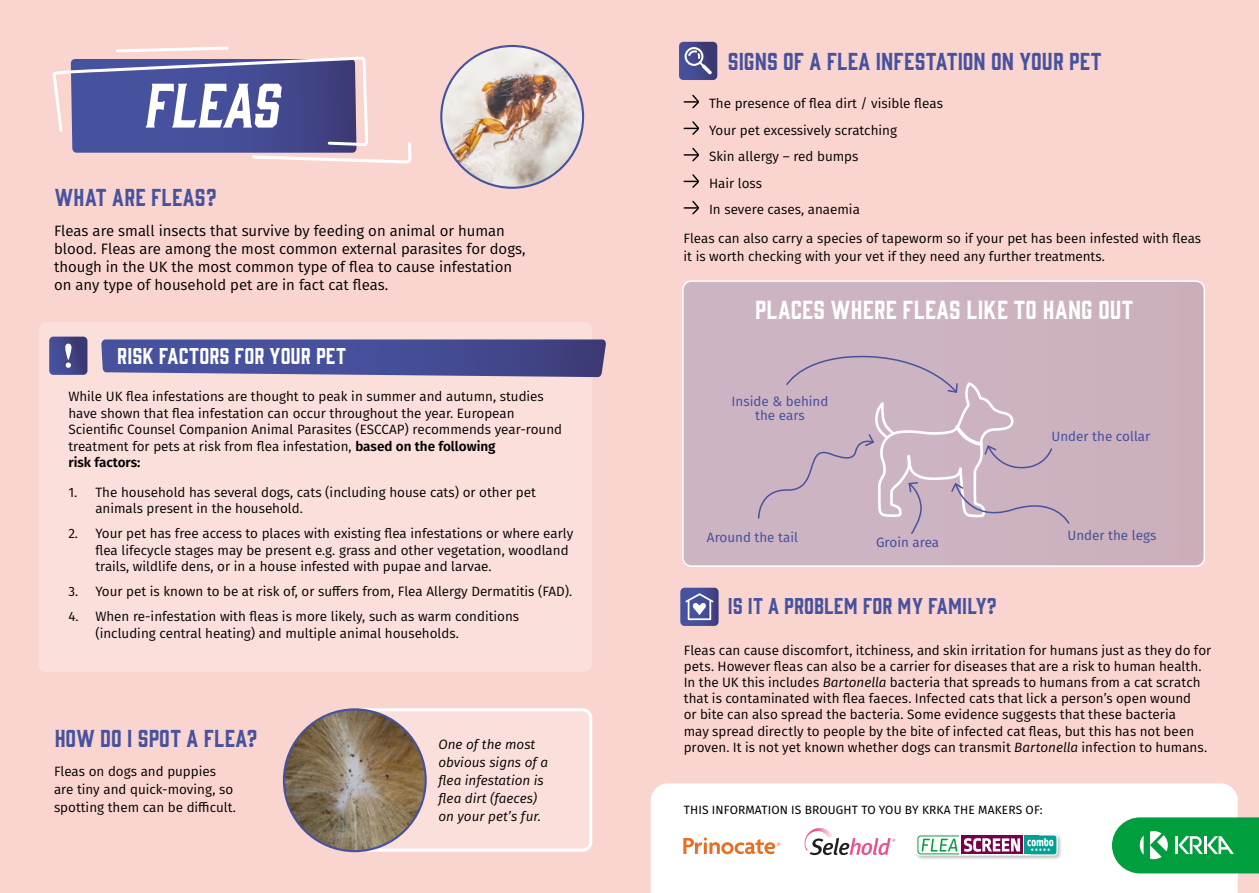
<style>
.page{position:relative;width:1259px;height:893px;background:#fad5cf}
.page>*{position:absolute;margin:0;border:0;box-sizing:border-box;transform-origin:0 0}
.t1{font:italic 57.75px "Gin";color:#fff}
.t2{font:24px "Gin";letter-spacing:.01em;color:#fff}
.t3{font:22.5px "Gin";letter-spacing:.01em;color:#47529f}
.t4{font:21px "Gin";letter-spacing:.005em;color:#47529f}
.t5{font:21px "Gin";letter-spacing:.005em;color:#fff}
.t6{font:15px/18px "Fira Sans";color:#000}
.t7{font:13.5px/16.5px "Fira Sans";color:#000}
.t8{font:italic 13.5px/18px "Fira Sans";color:#000}
.t9{font:13.5px/13.5px "Fira Sans";color:#47529f;text-align:center}
.t10{font:12px "Fira Sans";letter-spacing:.01em;color:#000}
.s1{font-weight:600}
.s2{font-style:italic}
</style>
<div class="page">
<div style="left:651px;top:783px;width:586px;height:110px;background:#fff"></div>
<svg style="left:52px;top:46px;width:360px;height:116px"></svg>
<svg style="left:684px;top:94px;width:15px;height:15px"></svg>
<svg style="left:684px;top:121px;width:15px;height:14px"></svg>
<svg style="left:684px;top:147px;width:15px;height:15px"></svg>
<svg style="left:684px;top:174px;width:15px;height:14px"></svg>
<svg style="left:684px;top:200px;width:15px;height:15px"></svg>
<div style="left:38px;top:322px;width:554px;height:350px;background:#fbdfda;border-radius:9px"></div>
<svg style="left:101px;top:339px;width:505px;height:38px;background:#525799"></svg>
<svg style="left:49px;top:337px;width:38px;height:38px"></svg>
<div style="left:683px;top:281px;width:521px;height:285px;background:#cdb3c1;border-radius:9px"></div>
<svg style="left:757px;top:355px;width:313px;height:179px"></svg>
<div style="left:682px;top:280px;width:523px;height:287px;border:2px solid #fff;border-radius:9px"></div>
<div style="left:353px;top:708px;width:239px;height:144px;background:#fbdfda;border-radius:9px"></div>
<div style="left:351px;top:708px;width:241px;height:143px;border:3px solid #fff;border-radius:9px"></div>
<img style="left:284px;top:709px;width:142px;height:142px;border-radius:71px">
<img style="left:441px;top:46px;width:142px;height:142px;border-radius:71px">
<svg style="left:680px;top:588px;width:38px;height:38px"></svg>
<svg style="left:683px;top:837px;width:97px;height:17px;background:#f5c9ad"></svg>
<svg style="left:804px;top:828px;width:91px;height:27px;background:#e4ced7"></svg>
<svg style="left:679px;top:42px;width:38px;height:38px"></svg>
<img style="left:913px;top:831px;width:150px;height:30px">
<div style="left:916px;top:834px;width:141px;height:22px;border:2px solid #fff;border-radius:2px"></div>
<div style="left:1029px;top:835px;width:27px;height:19px;background:#00a092;border-radius:2px"></div>
<svg style="left:1020px;top:835px;width:2px;height:19px"></svg>
<div style="left:1024px;top:835px;width:15px;height:19px;background:#00a092"></div>
<svg style="left:1027px;top:838px;width:26px;height:13px"></svg>
<svg style="left:917px;top:835px;width:103px;height:19px;background:#b099a7"></svg>
<hr style="left:959px;top:835px;width:2px;height:20px;background:#fff">
<svg style="left:1112px;top:817px;width:147px;height:56px;background:#23ab58"></svg>
<h1 class="t1" style="left:143px;top:65px;width:137px">FLEAS</h1>
<h3 class="t3" style="left:55px;top:181px;width:163px">WHAT ARE FLEAS?</h3>
<p class="t6" style="left:54px;top:222px;width:473px">Fleas are small insects that survive by feeding on animal or human blood. Fleas are among the most common external parasites for dogs, though in the UK the most common type of flea to cause infestation on any type of household pet are in fact cat fleas.</p>
<h3 class="t5" style="left:117px;top:341px;width:231px">RISK FACTORS FOR YOUR PET</h3>
<p class="t7" style="left:68px;top:388px;width:495px">While UK flea infestations are thought to peak in summer and autumn, studies have shown that flea infestation can occur throughout the year. European Scientific Counsel Companion Animal Parasites (ESCCAP) recommends year-round treatment for pets at risk from flea infestation, <span class="s1">based on the following<br>risk factors:</span></p>
<p class="t7" style="left:95px;top:483px;width:442px;text-indent:-27px">1. The household has several dogs, cats (including house cats) or other pet animals present in the household.</p>
<p class="t7" style="left:95px;top:525px;width:479px;text-indent:-27px">2. Your pet has free access to places with existing flea infestations or where early flea lifecycle stages may be present e.g. grass and other vegetation, woodland trails, wildlife dens, or in a house infested with pupae and larvae.</p>
<p class="t7" style="left:68px;top:583px;width:505px">3. Your pet is known to be at risk of, or suffers from, Flea Allergy Dermatitis (FAD).</p>
<p class="t7" style="left:95px;top:608px;width:425px;text-indent:-27px">4. When re-infestation with fleas is more likely, such as warm conditions (including central heating) and multiple animal households.</p>
<h3 class="t3" style="left:55px;top:723px;width:204px">HOW DO I SPOT A FLEA?</h3>
<p class="t7" style="left:54px;top:762px;width:183px;line-height:18px">Fleas on dogs and puppies are tiny and quick-moving, so spotting them can be difficult.</p>
<p class="t8" style="left:438px;top:735px;width:111px">One of the most obvious signs of a flea infestation is flea dirt (faeces) on your pet’s fur.</p>
<h3 class="t3" style="left:728px;top:45px;width:375px">SIGNS OF A FLEA INFESTATION ON YOUR PET</h3>
<p class="t7" style="left:709px;top:90px;width:235px;line-height:26.5px">The presence of flea dirt / visible fleas<br>Your pet excessively scratching<br>Skin allergy – red bumps<br>Hair loss<br>In severe cases, anaemia</p>
<p class="t7" style="left:683px;top:229px;width:519px;line-height:18px">Fleas can also carry a species of tapeworm so if your pet has been infested with fleas it is worth checking with your vet if they need any further treatments.</p>
<h2 class="t2" style="left:755px;top:293px;width:379px">PLACES WHERE FLEAS LIKE TO HANG OUT</h2>
<p class="t9" style="left:731px;top:394px;width:98px">Inside &amp; behind the ears</p>
<p class="t9" style="left:1051px;top:429px;width:100px">Under the collar</p>
<p class="t9" style="left:707px;top:530px;width:93px">Around the tail</p>
<p class="t9" style="left:876px;top:535px;width:65px">Groin area</p>
<p class="t9" style="left:1067px;top:528px;width:90px">Under the legs</p>
<h3 class="t4" style="left:728px;top:591px;width:270px">IS IT A PROBLEM FOR MY FAMILY?</h3>
<p class="t7" style="left:684px;top:641px;width:529px">Fleas can cause discomfort, itchiness, and skin irritation for humans just as they do for pets. However fleas can also be a carrier for diseases that are a risk to human health.<br>In the UK this includes <span class="s2">Bartonella</span> bacteria that spreads to humans from a cat scratch that is contaminated with flea faeces. Infected cats that lick a person’s open wound<br>or bite can also spread the bacteria. Some evidence suggests that these bacteria<br>may spread directly to people by the bite of infected cat fleas, but this has not been proven. It is not yet known whether dogs can transmit <span class="s2">Bartonella</span> infection to humans.</p>
<p class="t10" style="left:684px;top:801px;width:360px">THIS INFORMATION IS BROUGHT TO YOU BY KRKA THE MAKERS OF:</p>
</div>
